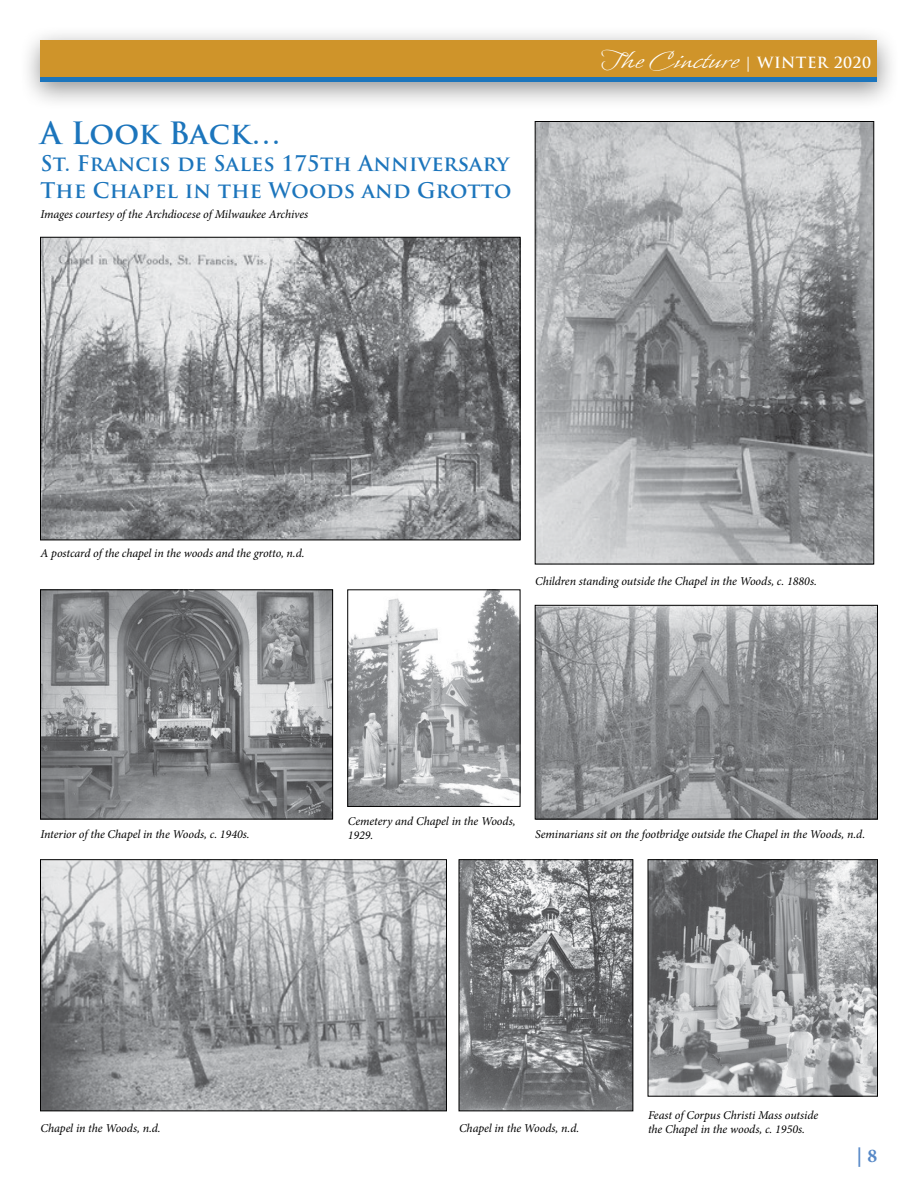
<style>
.page{position:relative;width:918px;height:1188px;background:#fff}
.page>*{position:absolute;margin:0;border:0;box-sizing:border-box;transform-origin:0 0}
.t1{font:30px "Whisper ROB";letter-spacing:.03em;color:#fff}
.t2{font:700 30px "Trajan Pro";letter-spacing:.005em;color:#1c75bc}
.t3{font:700 21px/27px "Trajan Pro";letter-spacing:.01em;color:#1c75bc}
.t4{font:700 19.5px "Minion Pro";color:#5688c7}
.t5{font:italic 12px/14.4px "Minion Pro";letter-spacing:-.005em;color:#000}
.s1{font-family:"Trajan Pro";font-weight:700;font-size:15px}
</style>
<div class="page">
<div style="left:19px;top:25px;width:881px;height:85px;background:#000;opacity:.42"></div>
<div style="left:40px;top:40px;width:838px;height:42px;background:#cf942a"></div>
<hr style="left:40px;top:78px;width:838px;height:4px;background:#1c75bc">
<img style="left:350px;top:592px;width:168px;height:213px">
<img style="left:42px;top:592px;width:289px;height:225px">
<div style="left:40px;top:590px;width:293px;height:229px;border:1px solid #000"></div>
<img style="left:537px;top:123px;width:335px;height:439px">
<div style="left:535px;top:121px;width:339px;height:443px;border:1px solid #000"></div>
<img style="left:650px;top:861px;width:226px;height:233px">
<div style="left:648px;top:859px;width:230px;height:237px;border:1px solid #000"></div>
<img style="left:42px;top:239px;width:476px;height:299px">
<div style="left:40px;top:237px;width:480px;height:303px;border:1px solid #000"></div>
<img style="left:537px;top:607px;width:339px;height:210px">
<div style="left:535px;top:605px;width:343px;height:214px;border:1px solid #000"></div>
<img style="left:42px;top:861px;width:403px;height:248px">
<div style="left:40px;top:859px;width:407px;height:252px;border:1px solid #000"></div>
<img style="left:461px;top:861px;width:170px;height:248px">
<div style="left:459px;top:859px;width:174px;height:252px;border:1px solid #000"></div>
<h1 class="t2" style="left:40px;top:114px;width:242px">A Look Back…</h1>
<h2 class="t3" style="left:41px;top:150px;width:473px">St. Francis de Sales 175th Anniversary<br>The Chapel in the Woods and Grotto</h2>
<p class="t5" style="left:40px;top:207px;width:269px">Images courtesy of the Archdiocese of Milwaukee Archives</p>
<h1 class="t1" style="left:601px;top:45px;width:272px">The Cincture <span class="s1">| WINTER 2020</span></h1>
<p class="t5" style="left:40px;top:546px;width:266px">A postcard of the chapel in the woods and the grotto, n.d.</p>
<p class="t5" style="left:535px;top:574px;width:283px">Children standing outside the Chapel in the Woods, c. 1880s.</p>
<p class="t5" style="left:348px;top:814px;width:169px">Cemetery and Chapel in the Woods,<br>1929.</p>
<p class="t5" style="left:40px;top:827px;width:211px">Interior of the Chapel in the Woods, c. 1940s.</p>
<p class="t5" style="left:535px;top:827px;width:332px">Seminarians sit on the footbridge outside the Chapel in the Woods, n.d.</p>
<p class="t5" style="left:40px;top:1121px;width:122px">Chapel in the Woods, n.d.</p>
<p class="t5" style="left:459px;top:1121px;width:122px">Chapel in the Woods, n.d.</p>
<p class="t5" style="left:648px;top:1108px;width:172px">Feast of Corpus Christi Mass outside the Chapel in the woods, c. 1950s.</p>
<h3 class="t4" style="left:857px;top:1142px;width:22px">| 8</h3>
</div>
